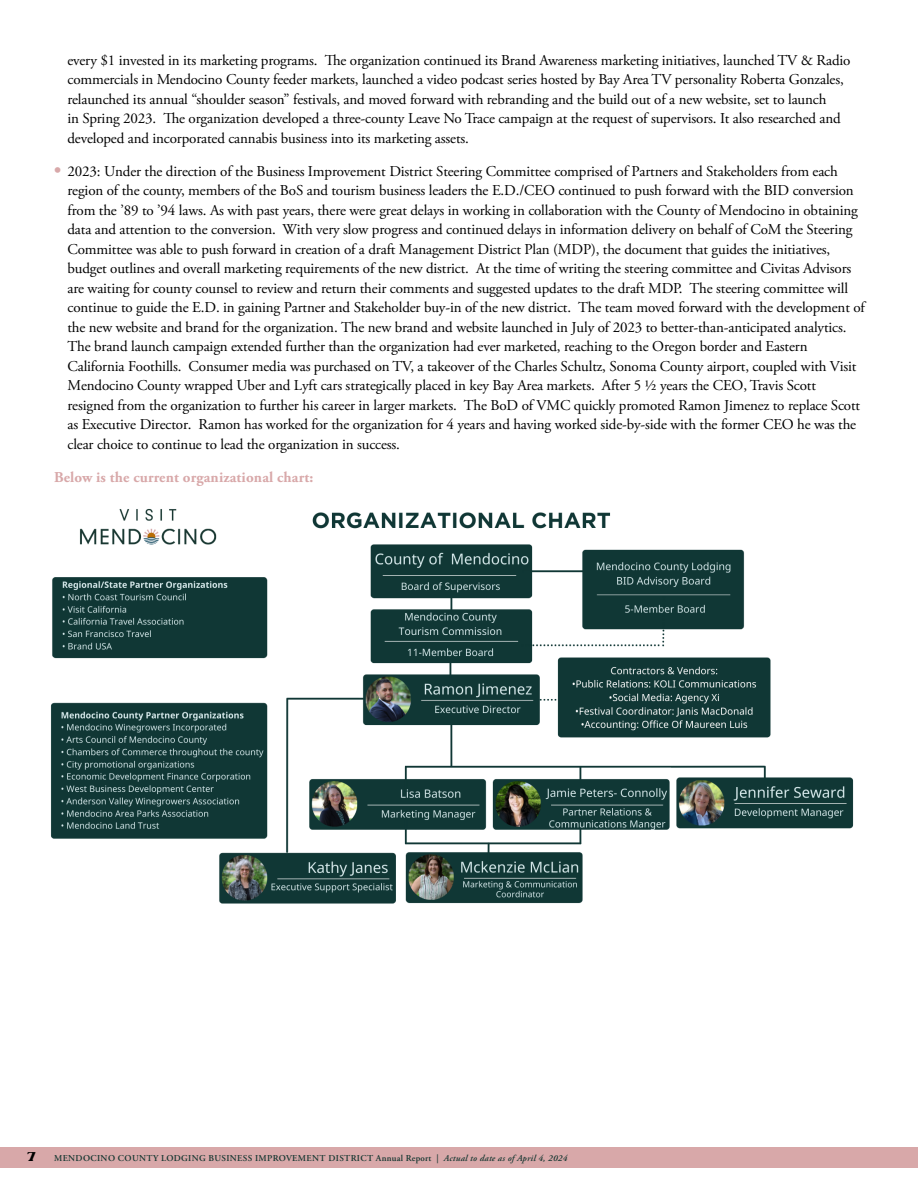
<style>
.page{position:relative;width:918px;height:1188px;background:#fff}
.page>*{position:absolute;margin:0;border:0;box-sizing:border-box;transform-origin:0 0}
.t1{font:15px/19.5px "Adobe Garamond Pro";letter-spacing:-.01em;color:#000}
.t2{font:700 15px "Adobe Garamond Pro";letter-spacing:.01em;color:#d8a8a9}
.t3{font:700 12.75px "Chicago Makers";color:#000}
.t4{font:600 9px "Adobe Garamond Pro";letter-spacing:.04em;color:#173832}
.s1{font-weight:700;font-size:18px;color:#d8a8a9}
.s2{font-style:italic}
</style>
<div class="page">
<div style="left:0;top:1148px;width:918px;height:20px;background:#d8a8a9"></div>
<img style="left:50px;top:509px;width:804px;height:395px">
<p class="t1" style="left:68px;top:51px;width:785px">every $1 invested in its marketing programs. The organization continued its Brand Awareness marketing initiatives, launched TV &amp; Radio commercials in Mendocino County feeder markets, launched a video podcast series hosted by Bay Area TV personality Roberta Gonzales, relaunched its annual “shoulder season” festivals, and moved forward with rebranding and the build out of a new website, set to launch<br>in Spring 2023. The organization developed a three-county Leave No Trace campaign at the request of supervisors. It also researched and developed and incorporated cannabis business into its marketing assets.</p>
<p class="t1" style="left:67px;top:162px;width:799px;text-indent:-13px"><span class="s1">•</span> 2023: Under the direction of the Business Improvement District Steering Committee comprised of Partners and Stakeholders from each region of the county, members of the BoS and tourism business leaders the E.D./CEO continued to push forward with the BID conversion from the ’89 to ’94 laws. As with past years, there were great delays in working in collaboration with the County of Mendocino in obtaining data and attention to the conversion. With very slow progress and continued delays in information delivery on behalf of CoM the Steering Committee was able to push forward in creation of a draft Management District Plan (MDP), the document that guides the initiatives, budget outlines and overall marketing requirements of the new district. At the time of writing the steering committee and Civitas Advisors are waiting for county counsel to review and return their comments and suggested updates to the draft MDP. The steering committee will continue to guide the E.D. in gaining Partner and Stakeholder buy-in of the new district. The team moved forward with the development of the new website and brand for the organization. The new brand and website launched in July of 2023 to better-than-anticipated analytics.<br>The brand launch campaign extended further than the organization had ever marketed, reaching to the Oregon border and Eastern California Foothills. Consumer media was purchased on TV, a takeover of the Charles Schultz, Sonoma County airport, coupled with Visit Mendocino County wrapped Uber and Lyft cars strategically placed in key Bay Area markets. After 5 ½ years the CEO, Travis Scott resigned from the organization to further his career in larger markets. The BoD of VMC quickly promoted Ramon Jimenez to replace Scott as Executive Director. Ramon has worked for the organization for 4 years and having worked side-by-side with the former CEO he was the clear choice to continue to lead the organization in success.</p>
<p class="t2" style="left:54px;top:468px;width:261px">Below is the current organizational chart:</p>
<p class="t3" style="left:27px;top:1148px;width:10px">7</p>
<p class="t4" style="left:54px;top:1153px;width:515px">MENDOCINO COUNTY LODGING BUSINESS IMPROVEMENT DISTRICT Annual Report | <span class="s2">Actual to date as of April 4, 2024</span></p>
</div>
